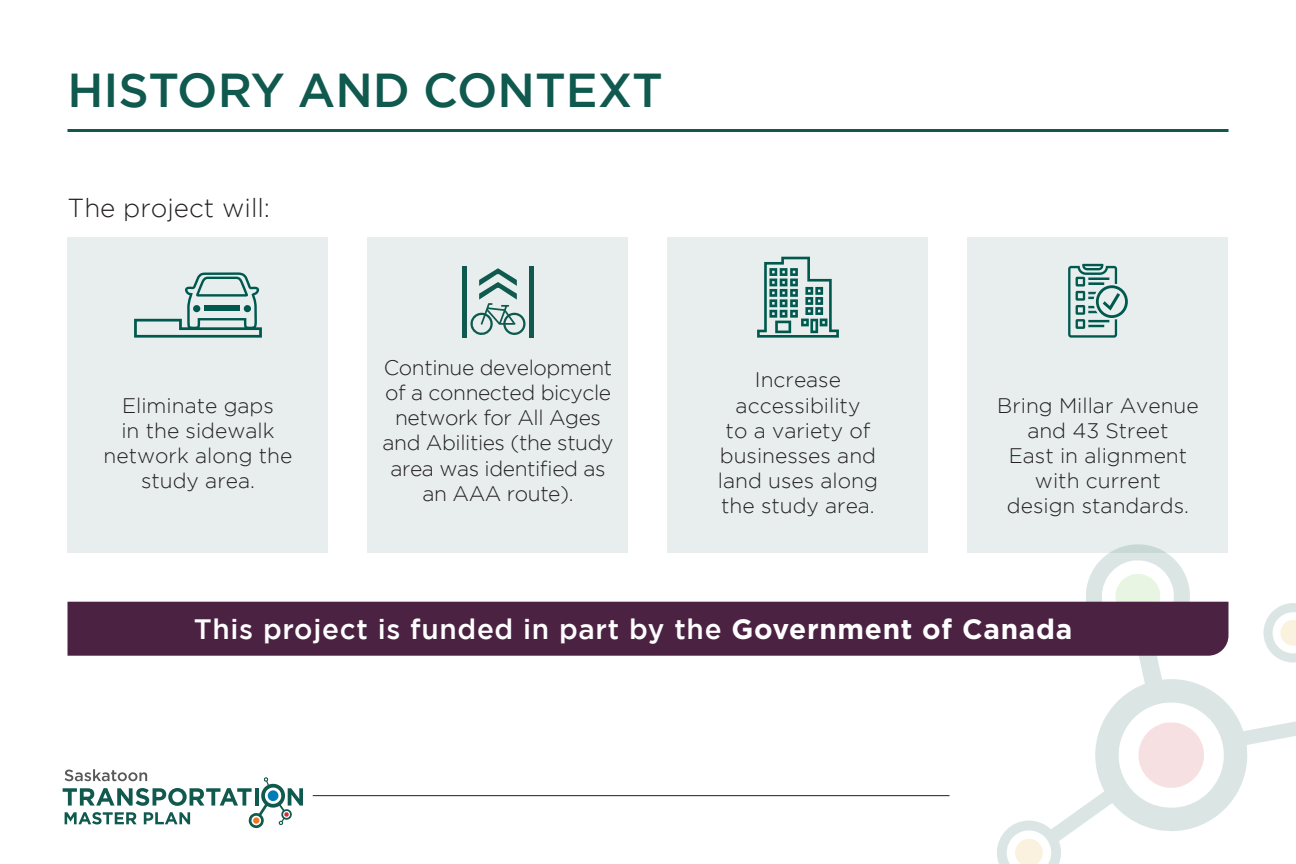
<style>
.page{position:relative;width:1296px;height:864px;background:#fff}
.page>*{position:absolute;margin:0;border:0;box-sizing:border-box;transform-origin:0 0}
.Paragraph_Style_1{font:500 47.5px "Gotham";color:#0f594e}
.Paragraph_Style_2{font:500 28px "Gotham";letter-spacing:.025em;color:#fff}
.Paragraph_Style_2-2{font:300 26px "Gotham";color:#231f20}
.Paragraph_Style_2-3{font:300 21px/25.2px "Gotham";color:#231f20;text-align:center}
.Paragraph_Style_2-4{font:300 21px/25.2px "Gotham";letter-spacing:-.02em;color:#231f20;text-align:center}
.s1{font-weight:700}
</style>
<div class="page">
<svg style="left:997px;top:553px;width:299px;height:311px"></svg>
<svg style="left:63px;top:769px;width:240px;height:59px"></svg>
<hr style="left:313px;top:795px;width:637px;height:1px;background:#231f20">
<div style="left:68px;top:602px;width:1160px;height:54px;background:#4c2243"></div>
<div style="left:68px;top:237px;width:260px;height:316px;background:#e7eeed"></div>
<div style="left:668px;top:237px;width:260px;height:316px;background:#e7eeed"></div>
<div style="left:368px;top:237px;width:260px;height:316px;background:#e7eeed"></div>
<div style="left:968px;top:237px;width:260px;height:316px;background:#e7eeed"></div>
<div style="left:462px;top:266px;width:5px;height:72px;background:#0f594e"></div>
<div style="left:529px;top:266px;width:5px;height:72px;background:#0f594e"></div>
<svg style="left:470px;top:268px;width:56px;height:67px"></svg>
<svg style="left:134px;top:272px;width:128px;height:66px"></svg>
<svg style="left:1068px;top:264px;width:60px;height:74px"></svg>
<svg style="left:757px;top:257px;width:82px;height:81px"></svg>
<hr style="left:68px;top:129px;width:1160px;height:3px;background:#0f594e">
<p class="Paragraph_Style_1" style="left:68px;top:63px;width:597px">HISTORY AND CONTEXT</p>
<p class="Paragraph_Style_2-2" style="left:68px;top:194px;width:204px">The project will:</p>
<p class="Paragraph_Style_2-3" style="left:104px;top:392px;width:190px">Eliminate gaps<br>in the sidewalk network along the study area.</p>
<p class="Paragraph_Style_2-4" style="left:383px;top:355px;width:232px">Continue development of a connected bicycle network for All Ages and Abilities (the study area was identified as an AAA route).</p>
<p class="Paragraph_Style_2-3" style="left:718px;top:367px;width:162px">Increase accessibility<br>to a variety of businesses and land uses along the study area.</p>
<p class="Paragraph_Style_2-3" style="left:997px;top:392px;width:203px">Bring Millar Avenue and 43 Street<br>East in alignment with current<br>design standards.</p>
<p class="Paragraph_Style_2" style="left:194px;top:613px;width:880px">This project is funded in part by the <span class="s1">Government of Canada</span></p>
</div>
